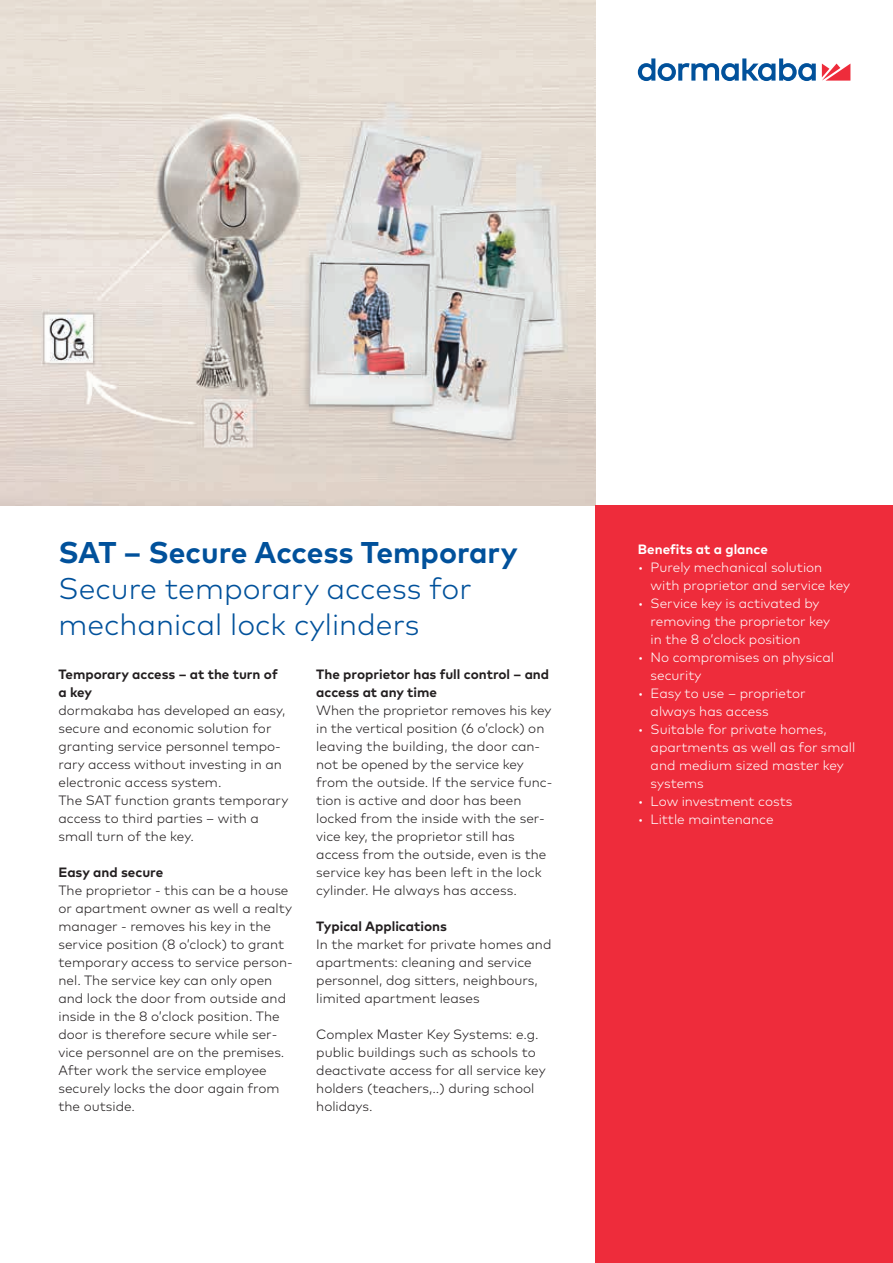
<style>
.page{position:relative;width:893px;height:1263px;background:#fff}
.page>*{position:absolute;margin:0;border:0;box-sizing:border-box;transform-origin:0 0}
.t1{font:300 30px/36px "Mark Pro";color:#01519b}
.t2{font:700 30px "Mark Pro";color:#01519b}
.t3{font:300 13.5px/18px "Mark Pro";color:#231f20}
.t4{font:300 13.5px/18px "Mark Pro";color:#fff}
.t5{font:700 13.5px/18px "Mark Pro";color:#231f20}
.t6{font:700 13.5px "Mark Pro";color:#fff}
</style>
<div class="page">
<svg style="left:822px;top:64px;width:28px;height:17px"></svg>
<svg style="left:638px;top:58px;width:178px;height:23px"></svg>
<img style="left:0;top:0;width:595px;height:505px">
<div style="left:595px;top:505px;width:298px;height:758px;background:#ee2c3b"></div>
<h1 class="t2" style="left:58px;top:529px;width:461px">SAT – Secure Access Temporary</h1>
<h1 class="t1" style="left:58px;top:568px;width:415px">Secure temporary access for mechanical lock cylinders</h1>
<p class="t5" style="left:58px;top:664px;width:221px">Temporary access – at the turn of a key</p>
<p class="t3" style="left:58px;top:701px;width:231px">dormakaba has developed an easy, secure and economic solution for granting service personnel tempo&shy;rary access without investing in an electronic access system.<br>The SAT function grants temporary access to third parties – with a small turn of the key.</p>
<p class="t5" style="left:58px;top:862px;width:106px">Easy and secure</p>
<p class="t3" style="left:58px;top:881px;width:236px">The proprietor - this can be a house or apartment owner as well a realty manager - removes his key in the service position (8 o’clock) to grant temporary access to service person&shy;nel. The service key can only open and lock the door from outside and inside in the 8 o’clock position. The door is therefore secure while ser&shy;vice personnel are on the premises.<br>After work the service employee securely locks the door again from the outside.</p>
<p class="t5" style="left:316px;top:664px;width:234px">The proprietor has full control – and access at any time</p>
<p class="t3" style="left:316px;top:700px;width:238px">When the proprietor removes his key in the vertical position (6 o’clock) on leaving the building, the door can&shy;not be opened by the service key from the outside. If the service func&shy;tion is active and door has been locked from the inside with the ser&shy;vice key, the proprietor still has access from the outside, even is the service key has been left in the lock cylinder. He always has access.</p>
<p class="t5" style="left:316px;top:916px;width:132px">Typical Applications</p>
<p class="t3" style="left:316px;top:934px;width:237px">In the market for private homes and apartments: cleaning and service personnel, dog sitters, neighbours, limited apartment leases</p>
<p class="t3" style="left:316px;top:1024px;width:231px">Complex Master Key Systems: e.g. public buildings such as schools to deactivate access for all service key holders (teachers,..) during school holidays.</p>
<p class="t6" style="left:638px;top:538px;width:132px">Benefits at a glance</p>
<p class="t4" style="left:651px;top:557px;width:201px;text-indent:-13px">• Purely mechanical solution with proprietor and service key</p>
<p class="t4" style="left:651px;top:593px;width:181px;text-indent:-13px">• Service key is activated by removing the proprietor key in the 8 o’clock position</p>
<p class="t4" style="left:651px;top:647px;width:185px;text-indent:-13px">• No compromises on physical security</p>
<p class="t4" style="left:651px;top:683px;width:157px;text-indent:-13px">• Easy to use – proprietor always has access</p>
<p class="t4" style="left:651px;top:719px;width:206px;text-indent:-13px">• Suitable for private homes, apartments as well as for small and medium sized master key systems</p>
<p class="t4" style="left:638px;top:791px;width:156px">• Low investment costs</p>
<p class="t4" style="left:638px;top:809px;width:137px">• Little maintenance</p>
</div>
